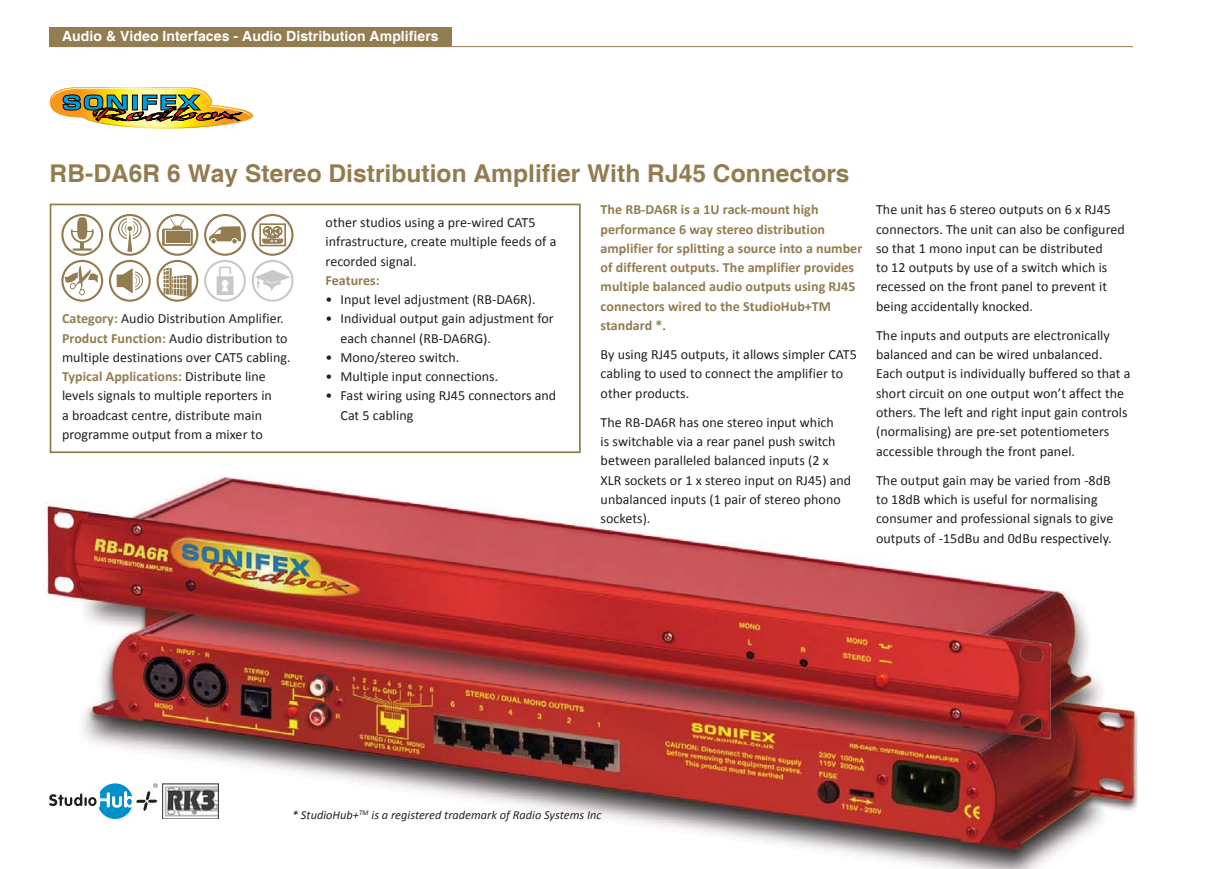
<style>
.page{position:relative;width:1231px;height:869px;background:#fff}
.page>*{position:absolute;margin:0;border:0;box-sizing:border-box;transform-origin:0 0}
.t1{font:700 24.5px "Helvetica";color:#937c50}
.t2{font:14px/19.2px "Calibri";letter-spacing:.005em;color:#231f20}
.t3{font:700 14px/19.2px "Calibri";letter-spacing:.005em;color:#937c50}
.t4{font:700 14px "Helvetica";letter-spacing:.005em;color:#fff}
.t5{font:italic 12.25px "Calibri";letter-spacing:.005em;color:#231f20}
.s1{font-weight:700;color:#937c50}
.s2{font-weight:400;color:#231f20}
</style>
<div class="page">
<div style="left:50px;top:28px;width:401px;height:19px;background:#937c50"></div>
<hr style="left:50px;top:46px;width:1082px;height:1px;background:#937c50">
<img style="left:44px;top:475px;width:1093px;height:393px">
<img style="left:50px;top:87px;width:203px;height:42px">
<img style="left:163px;top:783px;width:56px;height:35px">
<div style="left:97px;top:783px;width:36px;height:35px;background:#0091cb;border-radius:50%"></div>
<svg style="left:49px;top:783px;width:109px;height:27px"></svg>
<div style="left:50px;top:203px;width:530px;height:250px;border:2px solid #937c50"></div>
<div style="left:61px;top:214px;width:42px;height:42px;border:2px solid #937c50;border-radius:50%"></div>
<svg style="left:71px;top:217px;width:23px;height:33px"></svg>
<div style="left:109px;top:214px;width:42px;height:42px;border:2px solid #937c50;border-radius:50%"></div>
<svg style="left:118px;top:218px;width:24px;height:33px"></svg>
<div style="left:156px;top:214px;width:42px;height:42px;border:2px solid #937c50;border-radius:50%"></div>
<svg style="left:162px;top:219px;width:31px;height:27px"></svg>
<div style="left:166px;top:231px;width:23px;height:12px;background:#937c50"></div>
<svg style="left:209px;top:226px;width:32px;height:17px"></svg>
<div style="left:204px;top:214px;width:42px;height:42px;border:2px solid #937c50;border-radius:50%"></div>
<div style="left:252px;top:214px;width:41px;height:42px;border:2px solid #937c50;border-radius:50%"></div>
<svg style="left:262px;top:226px;width:21px;height:17px"></svg>
<div style="left:259px;top:223px;width:27px;height:23px;border:2px solid #937c50"></div>
<div style="left:61px;top:260px;width:42px;height:41px;border:2px solid #937c50;border-radius:50%"></div>
<svg style="left:65px;top:265px;width:35px;height:30px"></svg>
<div style="left:109px;top:260px;width:42px;height:41px;border:2px solid #937c50;border-radius:50%"></div>
<svg style="left:117px;top:268px;width:26px;height:25px"></svg>
<div style="left:156px;top:260px;width:42px;height:41px;border:2px solid #937c50;border-radius:50%"></div>
<svg style="left:163px;top:267px;width:29px;height:29px"></svg>
<hr style="left:169px;top:267px;width:3px;height:27px;background:#937c50">
<div style="left:204px;top:260px;width:42px;height:41px;border:2px solid #cac8c7;border-radius:50%"></div>
<svg style="left:216px;top:266px;width:17px;height:29px"></svg>
<div style="left:252px;top:260px;width:41px;height:41px;border:2px solid #cac8c7;border-radius:50%"></div>
<svg style="left:254px;top:270px;width:36px;height:21px"></svg>
<p class="t4" style="left:62px;top:28px;width:378px">Audio &amp; Video Interfaces - Audio Distribution Amplifiers</p>
<h1 class="t1" style="left:50px;top:159px;width:801px">RB-DA6R 6 Way Stereo Distribution Amplifier With RJ45 Connectors</h1>
<p class="t2" style="left:62px;top:310px;width:230px"><span class="s1">Category:</span> Audio Distribution Amplifier.<br><span class="s1">Product Function:</span> Audio distribution to multiple destinations over CAT5 cabling.<br><span class="s1">Typical Applications:</span> Distribute line levels signals to multiple reporters in<br>a broadcast centre, distribute main programme output from a mixer to</p>
<p class="t2" style="left:325px;top:214px;width:232px">other studios using a pre-wired CAT5 infrastructure, create multiple feeds of a recorded signal.</p>
<p class="t3" style="left:325px;top:271px;width:56px">Features:</p>
<p class="t2" style="left:325px;top:291px;width:211px">• Input level adjustment (RB-DA6R).</p>
<p class="t2" style="left:340px;top:310px;width:215px;text-indent:-15px">• Individual output gain adjustment for each channel (RB-DA6RG).</p>
<p class="t2" style="left:325px;top:348px;width:135px">• Mono/stereo switch.</p>
<p class="t2" style="left:325px;top:368px;width:174px">• Multiple input connections.</p>
<p class="t2" style="left:340px;top:387px;width:217px;text-indent:-15px">• Fast wiring using RJ45 connectors and<br>Cat 5 cabling</p>
<p class="t3" style="left:600px;top:201px;width:263px">The RB-DA6R is a 1U rack-mount high performance 6 way stereo distribution amplifier for splitting a source into a number of different outputs. The amplifier provides multiple balanced audio outputs using RJ45 connectors wired to the StudioHub+TM standard *<span class="s2">.</span></p>
<p class="t2" style="left:600px;top:346px;width:258px">By using RJ45 outputs, it allows simpler CAT5 cabling to used to connect the amplifier to other products.</p>
<p class="t2" style="left:600px;top:413px;width:252px">The RB-DA6R has one stereo input which<br>is switchable via a rear panel push switch between paralleled balanced inputs (2 x XLR sockets or 1 x stereo input on RJ45) and unbalanced inputs (1 pair of stereo phono sockets).</p>
<p class="t2" style="left:876px;top:201px;width:250px">The unit has 6 stereo outputs on 6 x RJ45 connectors. The unit can also be configured so that 1 mono input can be distributed<br>to 12 outputs by use of a switch which is recessed on the front panel to prevent it being accidentally knocked.</p>
<p class="t2" style="left:876px;top:326px;width:256px">The inputs and outputs are electronically balanced and can be wired unbalanced.<br>Each output is individually buffered so that a short circuit on one output won’t affect the others. The left and right input gain controls (normalising) are pre-set potentiometers accessible through the front panel.</p>
<p class="t2" style="left:876px;top:471px;width:239px">The output gain may be varied from -8dB to 18dB which is useful for normalising consumer and professional signals to give outputs of -15dBu and 0dBu respectively.</p>
<p class="t5" style="left:292px;top:809px;width:311px">* StudioHub+<sup>TM</sup> is a registered trademark of Radio Systems Inc</p>
</div>
